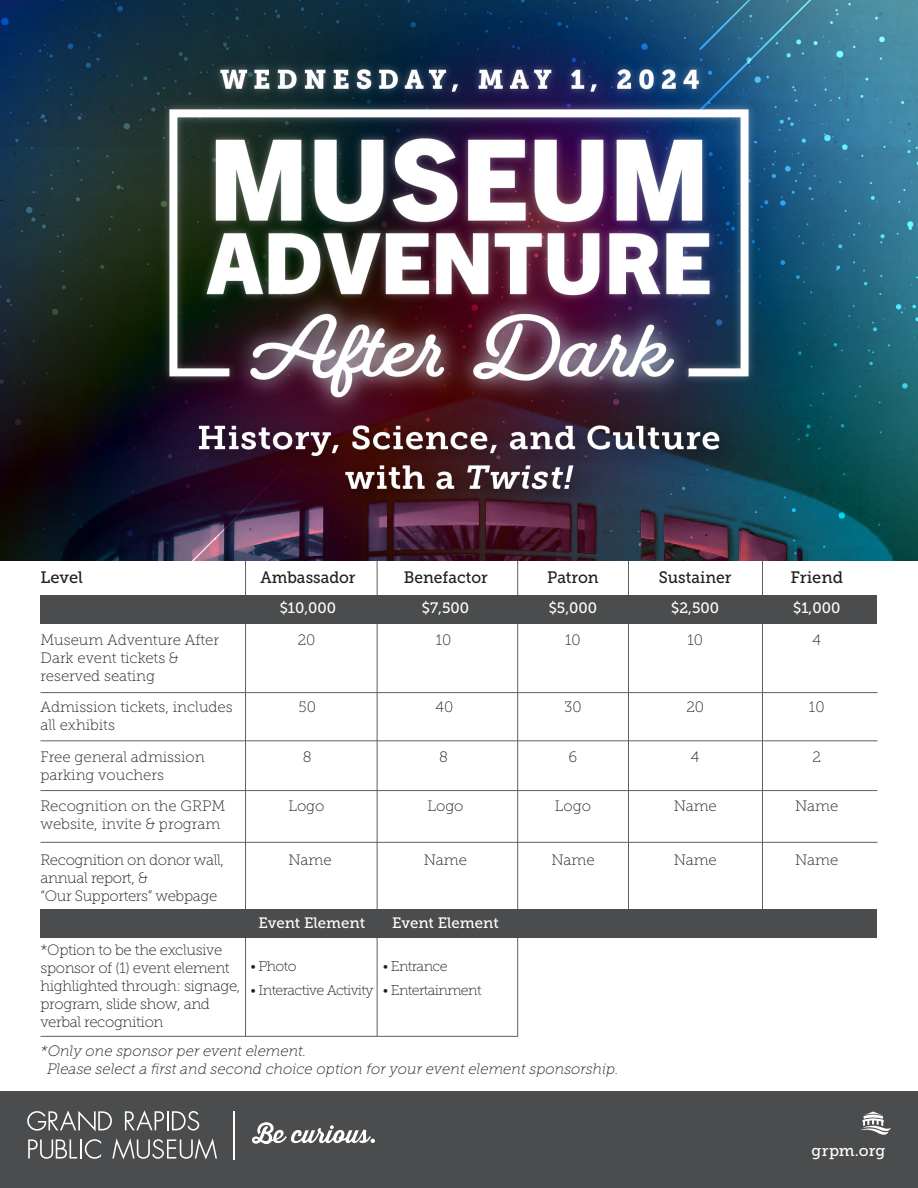
<style>
.page{position:relative;width:918px;height:1188px;background:#fff}
.page>*{position:absolute;margin:0;border:0;box-sizing:border-box;transform-origin:0 0}
.t1{font:16.5px "Museo Slab 500";color:#231f20;scale:.95 1}
.t2{font:16.5px "Museo Slab 500";color:#231f20}
.t3{font:15.75px "Museo Slab 500";letter-spacing:.015em;color:#fff}
.t4{font:15px/18px "Museo Slab 100";letter-spacing:-.005em;color:#231f20}
.t5{font:15px/18px "Museo Slab 100";letter-spacing:-.025em;color:#231f20}
.t6{font:italic 15px "Museo Slab 100";color:#231f20}
.t7{font:15px "Museo Slab 500";color:#fff}
.t8{font:14.25px "Museo Slab 100";letter-spacing:-.04em;color:#231f20}
</style>
<div class="page">
<div style="left:0;top:1092px;width:918px;height:96px;background:#4b4c4d"></div>
<hr style="left:762px;top:545px;width:1px;height:376px;background:#5e625e">
<hr style="left:245px;top:545px;width:1px;height:491px;background:#5e625e">
<hr style="left:517px;top:545px;width:1px;height:491px;background:#5e625e">
<hr style="left:377px;top:545px;width:1px;height:491px;background:#5e625e">
<hr style="left:628px;top:545px;width:1px;height:376px;background:#5e625e">
<hr style="left:40px;top:692px;width:838px;height:1px;background:#5e625e">
<hr style="left:40px;top:740px;width:838px;height:1px;background:#5e625e">
<div style="left:40px;top:595px;width:838px;height:28px;background:#4b4c4d"></div>
<div style="left:40px;top:910px;width:838px;height:28px;background:#4b4c4d"></div>
<hr style="left:40px;top:790px;width:838px;height:1px;background:#5e625e">
<hr style="left:40px;top:842px;width:838px;height:1px;background:#5e625e">
<hr style="left:40px;top:1036px;width:478px;height:1px;background:#5e625e">
<svg style="left:27px;top:1110px;width:85px;height:21px"></svg>
<svg style="left:125px;top:1110px;width:74px;height:21px"></svg>
<svg style="left:28px;top:1139px;width:49px;height:20px"></svg>
<hr style="left:80px;top:1139px;width:2px;height:20px;background:#fff">
<svg style="left:85px;top:1139px;width:16px;height:20px"></svg>
<svg style="left:112px;top:1138px;width:105px;height:22px"></svg>
<hr style="left:233px;top:1111px;width:2px;height:49px;background:#fff">
<svg style="left:252px;top:1122px;width:123px;height:22px"></svg>
<svg style="left:861px;top:1112px;width:30px;height:23px"></svg>
<img style="left:0;top:0;width:918px;height:560px">
<p class="t2" style="left:40px;top:568px;width:44px">Level</p>
<p class="t1" style="left:261px;top:568px;width:102px">Ambassador</p>
<p class="t1" style="left:404px;top:568px;width:90px">Benefactor</p>
<p class="t1" style="left:547px;top:568px;width:56px">Patron</p>
<p class="t1" style="left:659px;top:568px;width:78px">Sustainer</p>
<p class="t2" style="left:790px;top:568px;width:54px">Friend</p>
<p class="t7" style="left:280px;top:599px;width:58px">$10,000</p>
<p class="t7" style="left:422px;top:599px;width:49px">$7,500</p>
<p class="t7" style="left:549px;top:599px;width:50px">$5,000</p>
<p class="t7" style="left:671px;top:599px;width:49px">$2,500</p>
<p class="t7" style="left:793px;top:599px;width:49px">$1,000</p>
<p class="t4" style="left:40px;top:630px;width:180px">Museum Adventure After</p>
<p class="t4" style="left:298px;top:630px;width:19px">20</p>
<p class="t4" style="left:436px;top:630px;width:17px">10</p>
<p class="t4" style="left:565px;top:630px;width:17px">10</p>
<p class="t4" style="left:687px;top:630px;width:17px">10</p>
<p class="t4" style="left:812px;top:630px;width:10px">4</p>
<p class="t4" style="left:40px;top:648px;width:140px">Dark event tickets &amp; reserved seating</p>
<p class="t4" style="left:40px;top:698px;width:194px">Admission tickets, includes</p>
<p class="t4" style="left:299px;top:698px;width:19px">50</p>
<p class="t4" style="left:436px;top:698px;width:19px">40</p>
<p class="t4" style="left:564px;top:698px;width:19px">30</p>
<p class="t4" style="left:686px;top:698px;width:19px">20</p>
<p class="t4" style="left:809px;top:698px;width:17px">10</p>
<p class="t4" style="left:40px;top:716px;width:76px">all exhibits</p>
<p class="t4" style="left:40px;top:747px;width:166px">Free general admission</p>
<p class="t4" style="left:303px;top:747px;width:10px">8</p>
<p class="t4" style="left:439px;top:747px;width:10px">8</p>
<p class="t4" style="left:569px;top:747px;width:10px">6</p>
<p class="t4" style="left:691px;top:747px;width:10px">4</p>
<p class="t4" style="left:812px;top:747px;width:10px">2</p>
<p class="t4" style="left:40px;top:765px;width:125px">parking vouchers</p>
<p class="t4" style="left:40px;top:797px;width:186px">Recognition on the GRPM</p>
<p class="t4" style="left:288px;top:797px;width:38px">Logo</p>
<p class="t4" style="left:427px;top:797px;width:38px">Logo</p>
<p class="t4" style="left:555px;top:797px;width:38px">Logo</p>
<p class="t4" style="left:674px;top:797px;width:45px">Name</p>
<p class="t4" style="left:795px;top:797px;width:45px">Name</p>
<p class="t4" style="left:40px;top:815px;width:181px">website, invite &amp; program</p>
<p class="t5" style="left:40px;top:851px;width:185px">Recognition on donor wall,</p>
<p class="t4" style="left:289px;top:851px;width:45px">Name</p>
<p class="t4" style="left:424px;top:851px;width:45px">Name</p>
<p class="t4" style="left:551px;top:851px;width:45px">Name</p>
<p class="t4" style="left:674px;top:851px;width:45px">Name</p>
<p class="t4" style="left:795px;top:851px;width:45px">Name</p>
<p class="t5" style="left:40px;top:869px;width:178px">annual report, &amp;<br>“Our Supporters” webpage</p>
<p class="t5" style="left:40px;top:941px;width:202px">*Option to be the exclusive sponsor of (1) event element highlighted through: signage, program, slide show, and verbal recognition</p>
<p class="t7" style="left:258px;top:914px;width:108px">Event Element</p>
<p class="t7" style="left:392px;top:914px;width:108px">Event Element</p>
<p class="t8" style="left:251px;top:959px;width:47px">• Photo</p>
<p class="t8" style="left:251px;top:983px;width:124px">• Interactive Activity</p>
<p class="t8" style="left:383px;top:959px;width:66px">• Entrance</p>
<p class="t8" style="left:383px;top:983px;width:100px">• Entertainment</p>
<p class="t6" style="left:40px;top:1043px;width:268px">*Only one sponsor per event element.</p>
<p class="t6" style="left:47px;top:1061px;width:573px">Please select a first and second choice option for your event element sponsorship.</p>
<p class="t3" style="left:812px;top:1142px;width:75px">grpm.org</p>
</div>
